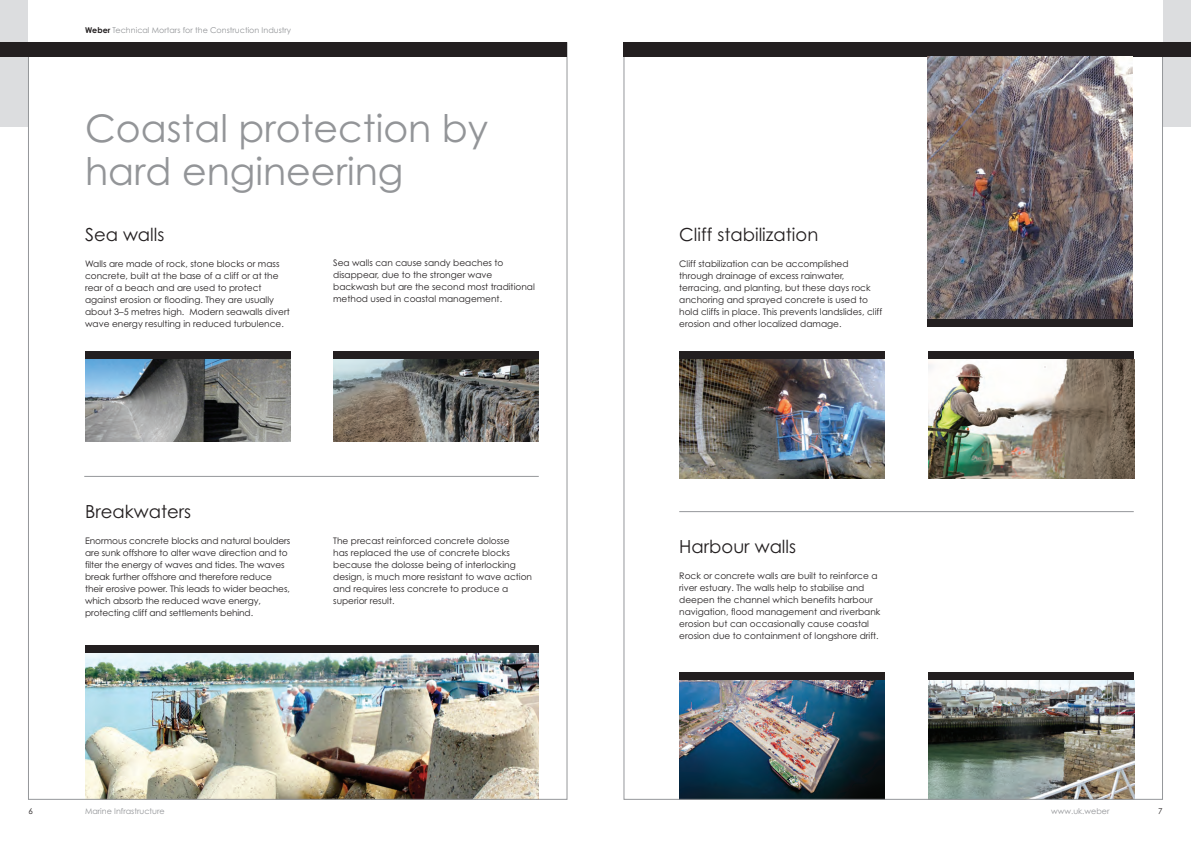
<style>
.page{position:relative;width:1191px;height:842px;background:#fff}
.page>*{position:absolute;margin:0;border:0;box-sizing:border-box;transform-origin:0 0}
.t1{font:38px/43px "Century Gothic";color:#939598}
.t2{font:18px "Century Gothic";color:#231f20}
.t3{font:9px/12px "Century Gothic";color:#231f20}
.t4{font:8px "Century Gothic";color:#939598}
.t5{font:8px "Century Gothic";color:#231f20}
.s1{font-weight:700;color:#231f20}
</style>
<div class="page">
<img style="left:928px;top:680px;width:206px;height:117px">
<div style="left:928px;top:672px;width:206px;height:8px;background:#231f20"></div>
<img style="left:679px;top:680px;width:206px;height:117px">
<div style="left:679px;top:672px;width:206px;height:8px;background:#231f20"></div>
<img style="left:85px;top:653px;width:454px;height:144px">
<div style="left:85px;top:645px;width:454px;height:8px;background:#231f20"></div>
<div style="left:0;top:0;width:28px;height:127px;background:#dcdddf"></div>
<div style="left:0;top:43px;width:567px;height:14px;background:#231f20"></div>
<div style="left:1162px;top:0;width:29px;height:127px;background:#dcdddf"></div>
<div style="left:624px;top:43px;width:567px;height:14px;background:#231f20"></div>
<img style="left:85px;top:359px;width:206px;height:82px">
<div style="left:85px;top:351px;width:206px;height:8px;background:#231f20"></div>
<img style="left:333px;top:359px;width:206px;height:82px">
<div style="left:333px;top:351px;width:206px;height:8px;background:#231f20"></div>
<img style="left:928px;top:359px;width:206px;height:119px">
<div style="left:928px;top:351px;width:206px;height:8px;background:#231f20"></div>
<img style="left:679px;top:359px;width:206px;height:119px">
<div style="left:679px;top:351px;width:206px;height:8px;background:#231f20"></div>
<img style="left:927px;top:57px;width:205px;height:262px">
<div style="left:927px;top:319px;width:205px;height:8px;background:#231f20"></div>
<hr style="left:84px;top:476px;width:455px;height:1px;background:#95979a">
<hr style="left:679px;top:511px;width:454px;height:1px;background:#95979a">
<p class="t4" style="left:85px;top:26px;width:208px"><span class="s1">Weber</span> Technical Mortars for the Construction Industry</p>
<h1 class="t1" style="left:85px;top:107px;width:405px">Coastal protection by hard engineering</h1>
<h2 class="t2" style="left:85px;top:224px;width:81px">Sea walls</h2>
<p class="t3" style="left:85px;top:258px;width:206px">Walls are made of rock, stone blocks or mass concrete, built at the base of a cliff or at the rear of a beach and are used to protect against erosion or flooding. They are usually about 3–5 metres high. Modern seawalls divert wave energy resulting in reduced turbulence.</p>
<p class="t3" style="left:333px;top:257px;width:203px">Sea walls can cause sandy beaches to disappear, due to the stronger wave backwash but are the second most traditional method used in coastal management.</p>
<h2 class="t2" style="left:85px;top:501px;width:108px">Breakwaters</h2>
<p class="t3" style="left:85px;top:535px;width:207px">Enormous concrete blocks and natural boulders are sunk offshore to alter wave direction and to filter the energy of waves and tides. The waves break further offshore and therefore reduce their erosive power. This leads to wider beaches, which absorb the reduced wave energy, protecting cliff and settlements behind.</p>
<p class="t3" style="left:333px;top:535px;width:200px">The precast reinforced concrete dolosse<br>has replaced the use of concrete blocks because the dolosse being of interlocking design, is much more resistant to wave action and requires less concrete to produce a superior result.</p>
<h2 class="t2" style="left:679px;top:224px;width:141px">Cliff stabilization</h2>
<p class="t3" style="left:679px;top:258px;width:204px">Cliff stabilization can be accomplished through drainage of excess rainwater, terracing, and planting, but these days rock anchoring and sprayed concrete is used to hold cliffs in place. This prevents landslides, cliff erosion and other localized damage.</p>
<h2 class="t2" style="left:679px;top:536px;width:118px">Harbour walls</h2>
<p class="t3" style="left:679px;top:570px;width:203px">Rock or concrete walls are built to reinforce a river estuary. The walls help to stabilise and deepen the channel which benefits harbour navigation, flood management and riverbank erosion but can occasionally cause coastal erosion due to containment of longshore drift.</p>
<p class="t4" style="left:85px;top:806px;width:81px">Marine Infrastructure</p>
<p class="t4" style="left:1051px;top:805px;width:60px">www.uk.weber</p>
<p class="t5" style="left:28px;top:806px;width:6px">6</p>
<p class="t5" style="left:1158px;top:806px;width:6px">7</p>
</div>
